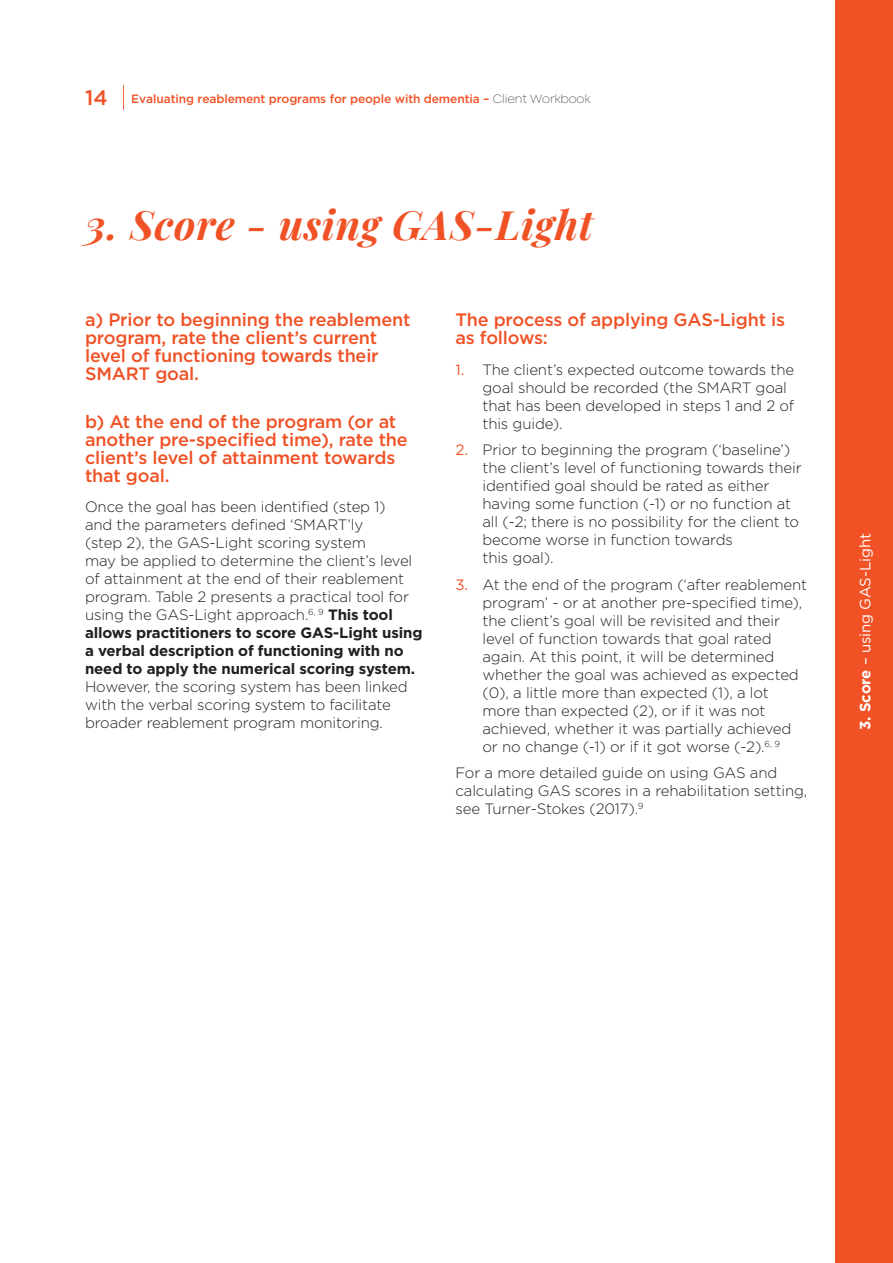
<style>
.page{position:relative;width:893px;height:1263px;background:#fff}
.page>*{position:absolute;margin:0;border:0;box-sizing:border-box;transform-origin:0 0}
.Section_heading_ital{font:italic 700 40.5px "Playfair Display";letter-spacing:.02em;color:#f05226}
.H2_Purple{font:500 18px/18px "Gotham HTF";letter-spacing:-.01em;color:#f05226}
.Body_copy{font:300 15px/18px "Gotham HTF";letter-spacing:-.01em;color:#231f20}
.t1{font:15px "Gotham HTF";letter-spacing:-.01em;color:#fff}
.t2{font:500 12px "Gotham HTF";letter-spacing:-.01em;color:#f05226}
.s1{font-size:21px}
.s2{font-family:"Mont";font-weight:200;color:#231f20}
.s3{font-family:"Gotham";font-weight:700}
.s4{font-weight:400;color:#f05226}
</style>
<div class="page">
<svg style="left:123px;top:85px;width:1px;height:25px"></svg>
<div style="left:836px;top:0;width:57px;height:1263px;background:#f05226"></div>
<p class="t2" style="left:85px;top:91px;width:507px"><span class="s1">14</span> Evaluating reablement programs for people with dementia – <span class="s2">Client Workbook</span></p>
<p class="Section_heading_ital" style="left:85px;top:192px;width:510px">3. Score - using GAS-Light</p>
<p class="H2_Purple" style="left:85px;top:310px;width:327px">a) Prior to beginning the reablement program, rate the client’s current level of functioning towards their<br>SMART goal.</p>
<p class="H2_Purple" style="left:85px;top:412px;width:324px">b) At the end of the program (or at another pre-specified time), rate the client’s level of attainment towards that goal.</p>
<p class="Body_copy" style="left:85px;top:498px;width:339px">Once the goal has been identified (step 1)<br>and the parameters defined ‘SMART’ly<br>(step 2), the GAS-Light scoring system<br>may be applied to determine the client’s level of attainment at the end of their reablement program. Table 2 presents a practical tool for using the GAS-Light approach.<sup>6,</sup> <sup>9</sup> <span class="s3">This tool allows practitioners to score GAS-Light using a verbal description of functioning with no need to apply the numerical scoring system.<br></span>However, the scoring system has been linked with the verbal scoring system to facilitate broader reablement program monitoring.</p>
<p class="H2_Purple" style="left:455px;top:310px;width:331px">The process of applying GAS-Light is as follows:</p>
<p class="Body_copy" style="left:482px;top:360px;width:313px;text-indent:-27px"><span class="s4">1.</span> The client’s expected outcome towards the goal should be recorded (the SMART goal that has been developed in steps 1 and 2 of this guide).</p>
<p class="Body_copy" style="left:482px;top:441px;width:321px;text-indent:-27px"><span class="s4">2.</span> Prior to beginning the program (‘baseline’) the client’s level of functioning towards their identified goal should be rated as either having some function (-1) or no function at all (-2; there is no possibility for the client to become worse in function towards<br>this goal).</p>
<p class="Body_copy" style="left:482px;top:575px;width:326px;text-indent:-27px"><span class="s4">3.</span> At the end of the program (‘after reablement program’ - or at another pre-specified time), the client’s goal will be revisited and their level of function towards that goal rated again. At this point, it will be determined whether the goal was achieved as expected (0), a little more than expected (1), a lot more than expected (2), or if it was not achieved, whether it was partially achieved or no change (-1) or if it got worse (-2).<sup>6,</sup> <sup>9</sup></p>
<p class="Body_copy" style="left:455px;top:764px;width:353px">For a more detailed guide on using GAS and calculating GAS scores in a rehabilitation setting, see Turner-Stokes (2017).<sup>9</sup></p>
<p class="t1" style="left:857px;top:730px;width:198px;rotate:-90deg"><span class="s3">3. Score</span> – using GAS-Light</p>
</div>
